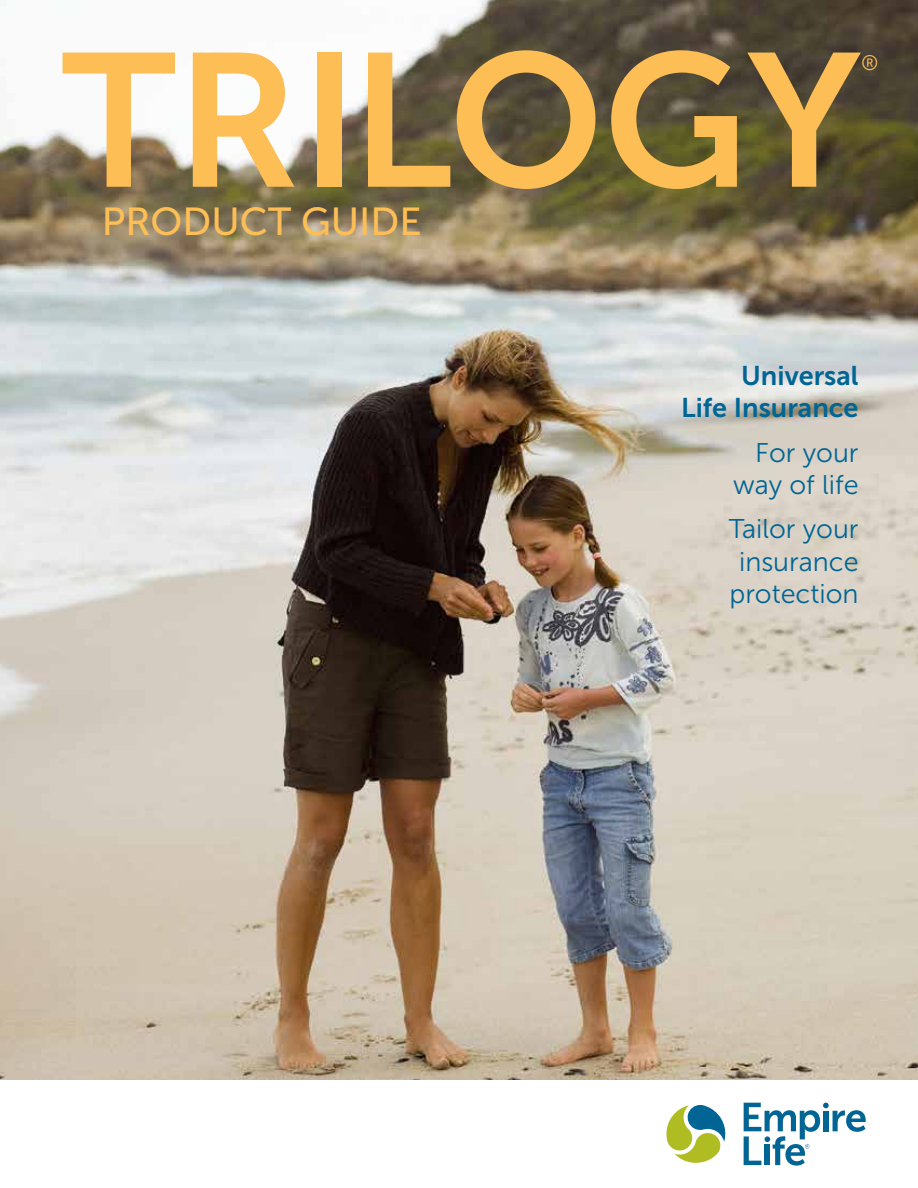
<style>
.page{position:relative;width:918px;height:1188px;background:#fff}
.page>*{position:absolute;margin:0;border:0;box-sizing:border-box;transform-origin:0 0}
.t1{font:189px "Museo Sans 700";color:#fdbe56}
.t2{font:39px "Museo Sans 500";color:#fdbe56}
.t3{font:27px/32.4px "Museo Sans 300";color:#006594;text-align:right}
.t4{font:27px/32.4px "Museo Sans 700";color:#006594;text-align:right}
.t5{font:21px "Museo Sans 300";color:#fdbe56}
</style>
<div class="page">
<img style="left:0;top:0;width:918px;height:1080px">
<svg style="left:666px;top:1105px;width:60px;height:58px"></svg>
<svg style="left:744px;top:1103px;width:122px;height:63px"></svg>
<h1 class="t1" style="left:62px;top:16px;width:801px">TRILOGY</h1>
<p class="t5" style="left:861px;top:51px;width:19px">®</p>
<h2 class="t2" style="left:102px;top:201px;width:321px">PRODUCT GUIDE</h2>
<p class="t4" style="left:681px;top:359px;width:179px">Universal<br>Life Insurance</p>
<p class="t3" style="left:733px;top:436px;width:127px">For your way of life</p>
<p class="t3" style="left:729px;top:513px;width:131px;text-align:center">Tailor your insurance protection</p>
</div>
